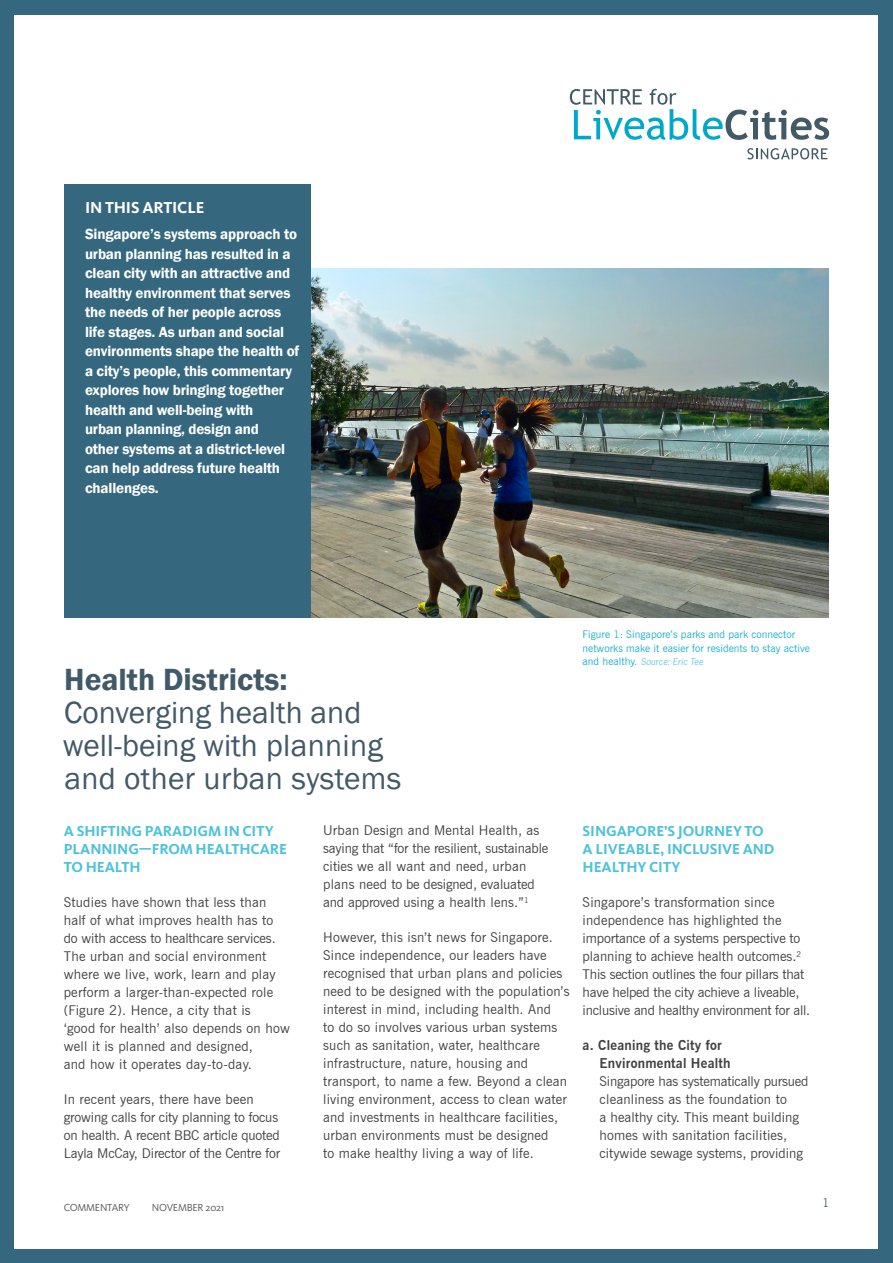
<style>
.page{position:relative;width:893px;height:1263px;background:#fff}
.page>*{position:absolute;margin:0;border:0;box-sizing:border-box;transform-origin:0 0}
.t1{font:31.5px/33px "Franklin Gothic";color:#425968}
.t2{font:600 31.5px "Franklin Gothic";color:#425968}
.t3{font:700 16.5px "Kievit OT";letter-spacing:-.01em;color:#fff}
.t4{font:600 15px/19.5px "Franklin Gothic";letter-spacing:-.01em;color:#fff}
.t5{font:700 15px/18px "Kievit OT";letter-spacing:-.005em;color:#4dc2da}
.t6{font:13.5px/18px "News Gothic BT";letter-spacing:.015em;color:#414042}
.t7{font:13.5px/18px "News Gothic BT";letter-spacing:-.01em;color:#414042}
.t8{font:700 13.5px/18px "News Gothic BT";letter-spacing:.015em;color:#414042}
.t9{font:12px "News Gothic BT";color:#425968;scale:.95 1}
.t10{font:10.5px/13.5px "News Gothic BT";letter-spacing:.005em;color:#1ab1d0}
.t11{font:10.5px "Kievit OT";letter-spacing:-.02em;color:#58595b}
.t12{font:italic 9px "News Gothic";letter-spacing:.005em;color:#66cbe0}
.s1{font-family:"News Gothic BT";font-style:normal;font-size:10.5px;color:#1ab1d0}
</style>
<div class="page">
<div style="left:0;top:0;width:893px;height:1262px;background:#35687e"></div>
<div style="left:15px;top:15px;width:863px;height:1233px;background:#fff"></div>
<svg style="left:747px;top:148px;width:80px;height:11px"></svg>
<svg style="left:570px;top:88px;width:259px;height:52px"></svg>
<img style="left:310px;top:268px;width:519px;height:350px">
<div style="left:64px;top:184px;width:246px;height:434px;background:#35687e"></div>
<p class="t3" style="left:85px;top:198px;width:121px">IN THIS ARTICLE</p>
<p class="t4" style="left:85px;top:225px;width:216px">Singapore’s systems approach to urban planning has resulted in a clean city with an attractive and healthy environment that serves the needs of her people across life stages. As urban and social environments shape the health of a city’s people, this commentary explores how bringing together health and well-being with<br>urban planning, design and<br>other systems at a district-level can help address future health challenges.</p>
<h1 class="t2" style="left:64px;top:660px;width:225px">Health Districts:</h1>
<h1 class="t1" style="left:63px;top:696px;width:340px">Converging health and well-being with planning and other urban systems</h1>
<p class="t5" style="left:64px;top:822px;width:225px">A SHIFTING PARADIGM IN CITY<br>PLANNING—FROM HEALTHCARE<br>TO HEALTH</p>
<p class="t6" style="left:64px;top:893px;width:228px">Studies have shown that less than half of what improves health has to do with access to healthcare services.<br>The urban and social environment where we live, work, learn and play perform a larger-than-expected role (Figure 2). Hence, a city that is<br>‘good for health’ also depends on how well it is planned and designed,<br>and how it operates day-to-day.</p>
<p class="t7" style="left:64px;top:1090px;width:218px">In recent years, there have been growing calls for city planning to focus on health. A recent BBC article quoted Layla McCay, Director of the Centre for</p>
<p class="t6" style="left:323px;top:821px;width:227px">Urban Design and Mental Health, as saying that “for the resilient, sustainable cities we all want and need, urban plans need to be designed, evaluated and approved using a health lens.”<sup>1</sup></p>
<p class="t6" style="left:323px;top:928px;width:248px">However, this isn’t news for Singapore.<br>Since independence, our leaders have recognised that urban plans and policies need to be designed with the population’s interest in mind, including health. And<br>to do so involves various urban systems such as sanitation, water, healthcare infrastructure, nature, housing and transport, to name a few. Beyond a clean living environment, access to clean water and investments in healthcare facilities, urban environments must be designed<br>to make healthy living a way of life.</p>
<p class="t10" style="left:583px;top:628px;width:229px">Figure 1: Singapore’s parks and park connector networks make it easier for residents to stay active</p>
<p class="t12" style="left:583px;top:656px;width:122px"><span class="s1">and healthy.</span> Source: Eric Tee</p>
<p class="t5" style="left:583px;top:822px;width:193px">SINGAPORE’S JOURNEY TO<br>A LIVEABLE, INCLUSIVE AND<br>HEALTHY CITY</p>
<p class="t7" style="left:583px;top:893px;width:229px">Singapore’s transformation since independence has highlighted the importance of a systems perspective to planning to achieve health outcomes.<sup>2<br></sup>This section outlines the four pillars that have helped the city achieve a liveable, inclusive and healthy environment for all.</p>
<p class="t8" style="left:600px;top:1036px;width:132px;text-indent:-17px">a. Cleaning the City for<br>Environmental Health</p>
<p class="t6" style="left:600px;top:1072px;width:210px">Singapore has systematically pursued cleanliness as the foundation to<br>a healthy city. This meant building homes with sanitation facilities, citywide sewage systems, providing</p>
<p class="t11" style="left:64px;top:1201px;width:68px">COMMENTARY</p>
<p class="t11" style="left:152px;top:1201px;width:74px">NOVEMBER 2021</p>
<p class="t11" style="left:207px;top:1201px;width:20px">2021</p>
<p class="t9" style="left:822px;top:1196px;width:9px">1</p>
</div>
